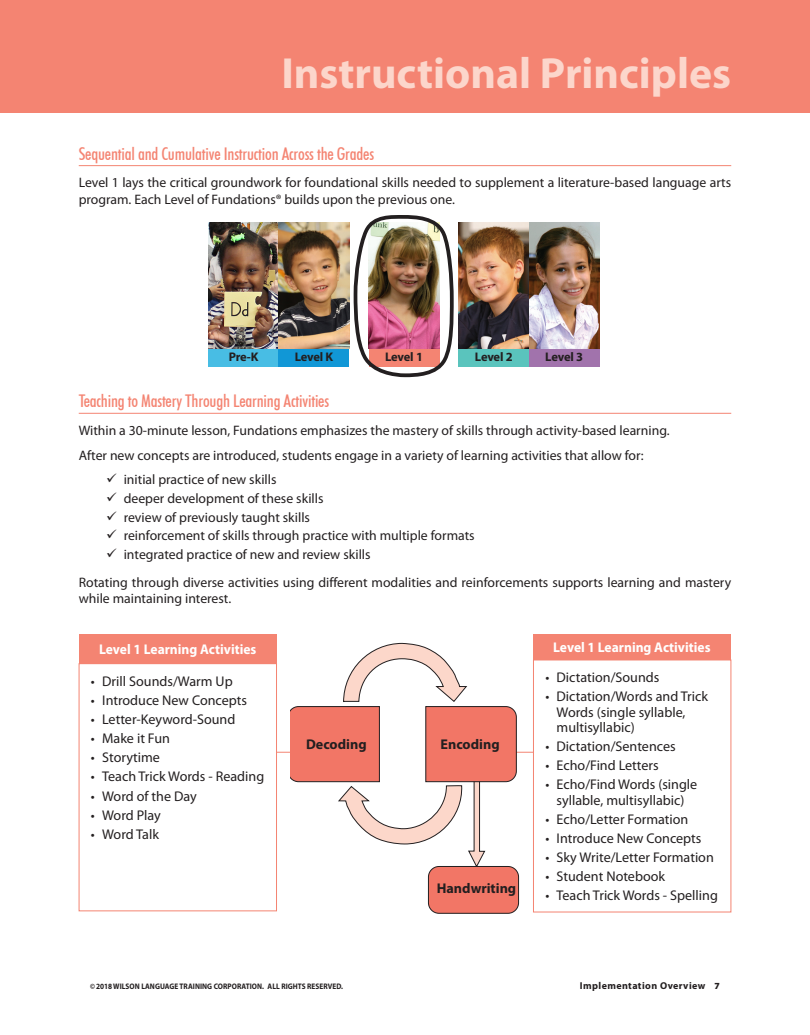
<style>
.page{position:relative;width:810px;height:1035px;background:#fff}
.page>*{position:absolute;margin:0;border:0;box-sizing:border-box;transform-origin:0 0}
.t1{font:700 43.75px "Myriad Pro";color:#fcd6cb}
.t2{font:500 condensed 17.5px "Futura BT";letter-spacing:-.01em;color:#f48472}
.t3{font:14.12px/15.4px "Myriad Pro";color:#231f20}
.t4{font:700 14.12px "Myriad Pro";color:#fff;scale:.96 1}
.t5{font:700 14.12px "Myriad Pro";color:#231f20}
.t6{font:13.75px/16.9px "Myriad Pro";color:#231f20}
.t7{font:700 12.5px "Myriad";letter-spacing:-.02em;color:#231f20}
.t8{font:700 10px "Myriad Pro";letter-spacing:.04em;color:#231f20}
.t9{font:700 8px "Myriad Pro";letter-spacing:.01em;color:#231f20;scale:.9 1}
.s1{font-weight:900;font-size:9.38px}
</style>
<div class="page">
<div style="left:22px;top:0;width:788px;height:112px;background:#f48472"></div>
<div style="left:0;top:0;width:22px;height:112px;background:#f48472"></div>
<hr style="left:79px;top:165px;width:652px;height:1px;background:#f48472">
<hr style="left:79px;top:413px;width:652px;height:1px;background:#f48472">
<div style="left:208px;top:345px;width:71px;height:22px;background:#48bde4"></div>
<div style="left:279px;top:345px;width:70px;height:22px;background:#1197d6"></div>
<div style="left:459px;top:345px;width:70px;height:22px;background:#5ac4bd"></div>
<div style="left:529px;top:345px;width:71px;height:22px;background:#a173ac"></div>
<img style="left:208px;top:222px;width:141px;height:126px">
<img style="left:459px;top:222px;width:141px;height:126px">
<div style="left:79px;top:663px;width:198px;height:248px;border:1px solid #f48472"></div>
<div style="left:79px;top:634px;width:198px;height:29px;background:#f48472"></div>
<div style="left:533px;top:660px;width:198px;height:252px;border:1px solid #f48472"></div>
<div style="left:533px;top:634px;width:198px;height:26px;background:#f48472"></div>
<hr style="left:276px;top:752px;width:34px;height:1px;background:#f48472">
<hr style="left:499px;top:752px;width:35px;height:1px;background:#f48472">
<svg style="left:290px;top:643px;width:227px;height:224px"></svg>
<div style="left:428px;top:866px;width:91px;height:47px;background:#f27666;border-radius:11px"></div>
<div style="left:428px;top:866px;width:91px;height:47px;border:1px solid #231f20;border-radius:11px"></div>
<img style="left:353px;top:215px;width:101px;height:163px">
<h1 class="t1" style="left:281px;top:48px;width:451px">Instructional Principles</h1>
<p class="t2" style="left:79px;top:143px;width:297px">Sequential and Cumulative Instruction Across the Grades</p>
<p class="t6" style="left:79px;top:175px;width:654px">Level 1 lays the critical groundwork for foundational skills needed to supplement a literature-based language arts program. Each Level of Fundations® builds upon the previous one.</p>
<p class="t7" style="left:229px;top:350px;width:31px">Pre-K</p>
<p class="t7" style="left:295px;top:350px;width:40px">Level K</p>
<p class="t7" style="left:385px;top:350px;width:39px">Level 1</p>
<p class="t7" style="left:475px;top:350px;width:39px">Level 2</p>
<p class="t7" style="left:545px;top:350px;width:39px">Level 3</p>
<p class="t2" style="left:79px;top:390px;width:252px">Teaching to Mastery Through Learning Activities</p>
<p class="t6" style="left:79px;top:418px;width:592px;line-height:25.5px">Within a 30-minute lesson, Fundations emphasizes the mastery of skills through activity-based learning.<br>After new concepts are introduced, students engage in a variety of learning activities that allow for:</p>
<p class="t6" style="left:106px;top:472px;width:172px">✓ initial practice of new skills</p>
<p class="t6" style="left:106px;top:490px;width:219px">✓ deeper development of these skills</p>
<p class="t6" style="left:106px;top:509px;width:205px">✓ review of previously taught skills</p>
<p class="t6" style="left:106px;top:527px;width:370px">✓ reinforcement of skills through practice with multiple formats</p>
<p class="t6" style="left:79px;top:541px;width:654px;line-height:27.8px;text-indent:28px">✓ integrated practice of new and review skills<br>Rotating through diverse activities using different modalities and reinforcements supports learning and mastery</p>
<p class="t6" style="left:79px;top:590px;width:154px">while maintaining interest.</p>
<p class="t4" style="left:99px;top:641px;width:165px">Level 1 Learning Activities</p>
<p class="t3" style="left:91px;top:674px;width:143px">• Drill Sounds/Warm Up</p>
<p class="t3" style="left:91px;top:693px;width:158px">• Introduce New Concepts</p>
<p class="t3" style="left:91px;top:712px;width:146px">• Letter-Keyword-Sound</p>
<p class="t3" style="left:91px;top:731px;width:81px">• Make it Fun</p>
<p class="t3" style="left:91px;top:750px;width:70px">• Storytime</p>
<p class="t3" style="left:91px;top:769px;width:175px">• Teach Trick Words - Reading</p>
<p class="t3" style="left:91px;top:788px;width:107px">• Word of the Day</p>
<p class="t3" style="left:91px;top:807px;width:71px">• Word Play</p>
<p class="t3" style="left:91px;top:827px;width:70px">• Word Talk</p>
<p class="t5" style="left:306px;top:736px;width:62px">Decoding</p>
<p class="t5" style="left:441px;top:736px;width:61px">Encoding</p>
<p class="t5" style="left:437px;top:881px;width:81px">Handwriting</p>
<p class="t4" style="left:553px;top:639px;width:165px">Level 1 Learning Activities</p>
<p class="t3" style="left:545px;top:670px;width:116px">• Dictation/Sounds</p>
<p class="t3" style="left:557px;top:689px;width:153px;text-indent:-11px">• Dictation/Words and Trick<br>Words (single syllable, multisyllabic)</p>
<p class="t3" style="left:545px;top:739px;width:132px">• Dictation/Sentences</p>
<p class="t3" style="left:545px;top:758px;width:115px">• Echo/Find Letters</p>
<p class="t3" style="left:545px;top:777px;width:154px;text-align:center">• Echo/Find Words (single syllable, multisyllabic)</p>
<p class="t3" style="left:545px;top:812px;width:145px">• Echo/Letter Formation</p>
<p class="t3" style="left:545px;top:831px;width:158px">• Introduce New Concepts</p>
<p class="t3" style="left:545px;top:850px;width:170px">• Sky Write/Letter Formation</p>
<p class="t3" style="left:545px;top:869px;width:121px">• Student Notebook</p>
<p class="t3" style="left:545px;top:888px;width:174px">• Teach Trick Words - Spelling</p>
<p class="t9" style="left:90px;top:981px;width:283px">© 2018 WILSON LANGUAGE TRAINING CORPORATION. ALL RIGHTS RESERVED.</p>
<p class="t8" style="left:580px;top:980px;width:142px">Implementation Overview <span class="s1">7</span></p>
</div>
